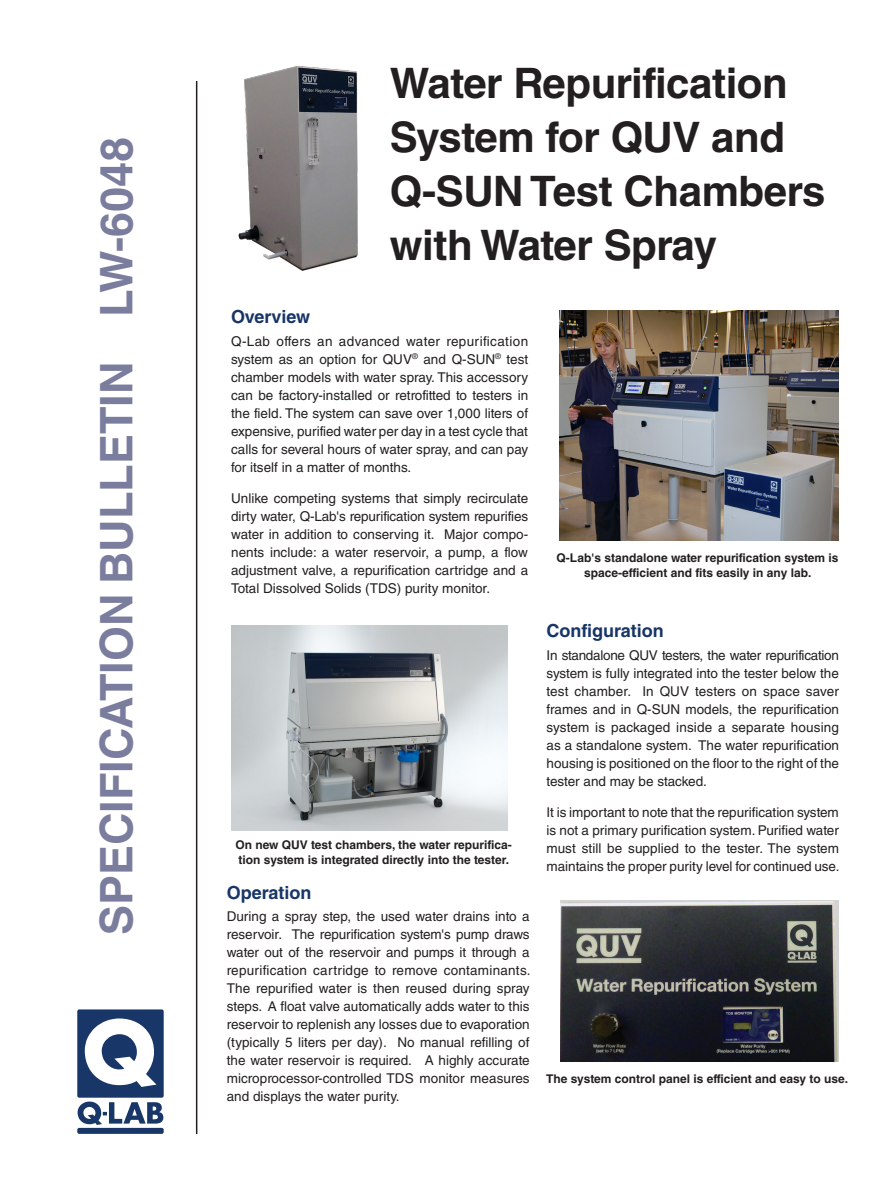
<style>
.page{position:relative;width:893px;height:1188px;background:#fff}
.page>*{position:absolute;margin:0;border:0;box-sizing:border-box;transform-origin:0 0}
.TECH_BULL_2{font:700 45px "Helvetica LT Std";color:#7b7d9e}
.t1{font:700 42px/54px "Helvetica LT Std";letter-spacing:-.01em;color:#231f20}
.Body_text{font:700 18px "Helvetica LT Std";color:#183567}
.Body_text-2{font:13.5px/18px "Helvetica LT Std";color:#231f20;text-align:justify}
.t2{font:700 12px/14.4px "Helvetica LT Std";color:#231f20;text-align:center}
</style>
<div class="page">
<hr style="left:196px;top:81px;width:1px;height:1053px;background:#231f20">
<img style="left:238px;top:65px;width:120px;height:206px">
<img style="left:559px;top:311px;width:280px;height:230px">
<img style="left:561px;top:901px;width:277px;height:161px">
<img style="left:232px;top:626px;width:276px;height:205px">
<div style="left:77px;top:1128px;width:87px;height:6px;background:#183667;border-radius:2px"></div>
<svg style="left:77px;top:1009px;width:87px;height:116px"></svg>
<p class="TECH_BULL_2" style="left:89px;top:935px;width:800px;rotate:-90deg">SPECIFICATION BULLETIN LW-6048</p>
<p class="t1" style="left:390px;top:55px;width:399px">Water Repurification</p>
<p class="t1" style="left:390px;top:109px;width:397px">System for QUV and</p>
<p class="t1" style="left:390px;top:163px;width:437px">Q-SUN Test Chambers with Water Spray</p>
<p class="Body_text" style="left:231px;top:306px;width:81px">Overview</p>
<p class="Body_text-2" style="left:231px;top:332px;width:299px">Q-Lab offers an advanced water repurification system as an option for QUV<sup>®</sup> and Q-SUN<sup>®</sup> test chamber models with water spray. This accessory can be factory-installed or retrofitted to testers in the field. The system can save over 1,000 liters of expensive, purified water per day in a test cycle that calls for several hours of water spray, and can pay for itself in a matter of months.</p>
<p class="Body_text-2" style="left:231px;top:489px;width:299px">Unlike competing systems that simply recirculate dirty water, Q-Lab's repurification system repurifies water in addition to conserving it. Major compo&shy;nents include: a water reservoir, a pump, a flow adjustment valve, a repurification cartridge and a Total Dissolved Solids (TDS) purity monitor.</p>
<p class="t2" style="left:235px;top:838px;width:278px;text-align:left">On new QUV test chambers, the water repurifica&shy;tion system is integrated directly into the tester.</p>
<p class="Body_text" style="left:227px;top:881px;width:86px">Operation</p>
<p class="Body_text-2" style="left:227px;top:907px;width:305px">During a spray step, the used water drains into a reservoir. The repurification system's pump draws water out of the reservoir and pumps it through a repurification cartridge to remove contaminants.<br>The repurified water is then reused during spray steps. A float valve automatically adds water to this reservoir to replenish any losses due to evaporation (typically 5 liters per day). No manual refilling of the water reservoir is required. A highly accurate microprocessor-controlled TDS monitor measures and displays the water purity.</p>
<p class="t2" style="left:557px;top:551px;width:284px">Q-Lab's standalone water repurification system is space-efficient and fits easily in any lab.</p>
<p class="Body_text" style="left:546px;top:620px;width:119px">Configuration</p>
<p class="Body_text-2" style="left:546px;top:646px;width:294px">In standalone QUV testers, the water repurification system is fully integrated into the tester below the test chamber. In QUV testers on space saver frames and in Q-SUN models, the repurification system is packaged inside a separate housing as a standalone system. The water repurification housing is positioned on the floor to the right of the tester and may be stacked.</p>
<p class="Body_text-2" style="left:546px;top:803px;width:295px">It is important to note that the repurification system is not a primary purification system. Purified water must still be supplied to the tester. The system maintains the proper purity level for continued use.</p>
<p class="t2" style="left:546px;top:1072px;width:304px">The system control panel is efficient and easy to use.</p>
</div>
